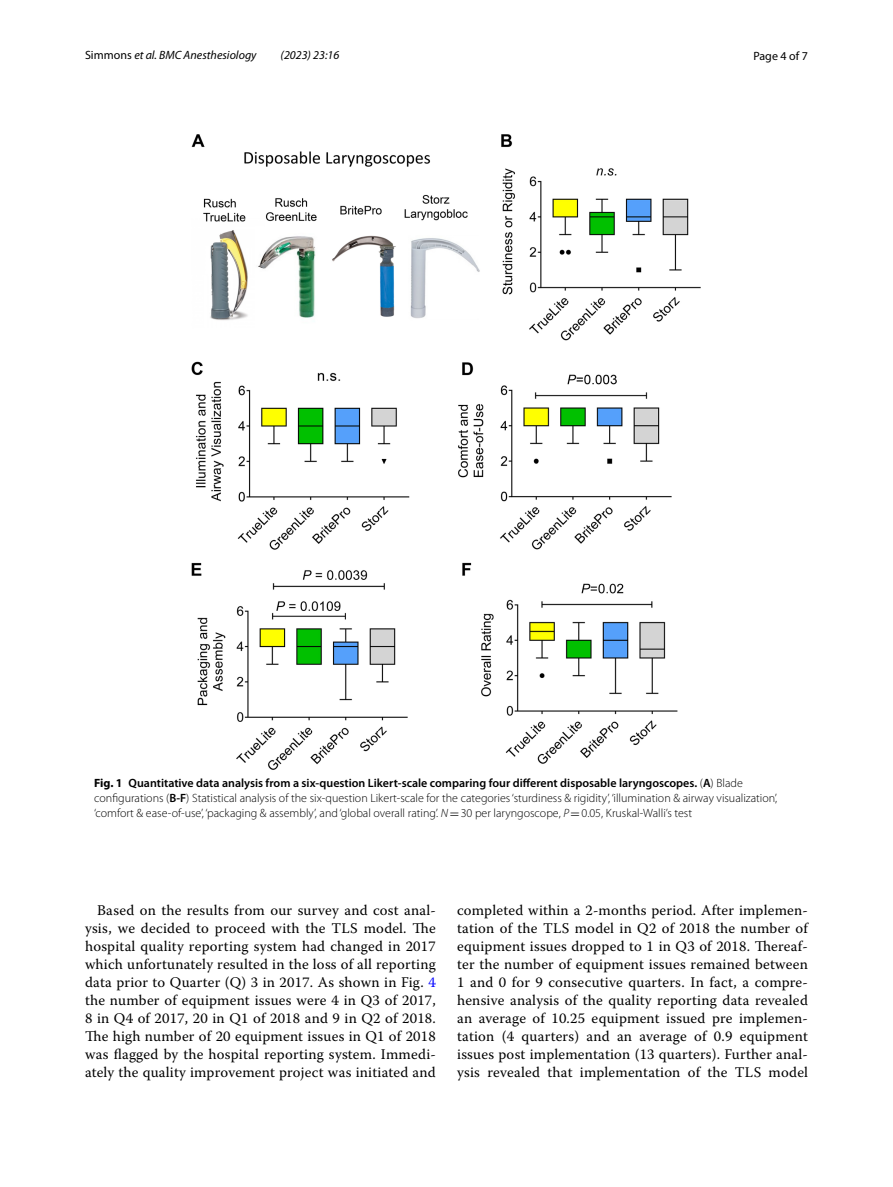
<style>
.page{position:relative;width:893px;height:1187px;background:#fff}
.page>*{position:absolute;margin:0;border:0;box-sizing:border-box;transform-origin:0 0}
.t1{font:14.7px/18px "Warnock Pro";letter-spacing:.015em;color:#000;text-align:justify}
.t2{font:300 12px/15px "Myriad Pro";color:#000}
.t3{font:italic 12px "Myriad Pro";color:#000}
.t4{font:12px "Myriad Pro";color:#000}
.s1{font-style:normal}
.s2{font-weight:700}
.s3{font-weight:600}
.s4{font-style:italic}
.s5{font-family:"MTSY";font-weight:400}
.s6{color:#00f}
</style>
<div class="page">
<img style="left:191px;top:134px;width:510px;height:636px">
<p class="t3" style="left:85px;top:48px;width:173px"><span class="s1">Simmons</span> et al. BMC Anesthesiology</p>
<p class="t3" style="left:281px;top:48px;width:60px">(2023) 23:16</p>
<p class="t4" style="left:753px;top:48px;width:56px">Page 4 of 7</p>
<p class="t2" style="left:94px;top:775px;width:685px"><span class="s2">Fig. 1</span> <span class="s3">Quantitative data analysis from a six-question Likert-scale comparing four different disposable laryngoscopes.</span> (<span class="s3">A</span>) Blade configurations (<span class="s3">B-F</span>) Statistical analysis of the six-question Likert-scale for the categories ‘sturdiness &amp; rigidity’, ‘illumination &amp; airway visualization’, ‘comfort &amp; ease-of-use’, ‘packaging &amp; assembly’, and ‘global overall rating’. <span class="s4">N</span><span class="s5">=</span>30 per laryngoscope, <span class="s4">P</span><span class="s5">=</span>0.05, Kruskal-Walli’s test</p>
<p class="t1" style="left:85px;top:901px;width:352px;text-indent:12px">Based on the results from our survey and cost anal&shy;ysis, we decided to proceed with the TLS model. The hospital quality reporting system had changed in 2017 which unfortunately resulted in the loss of all reporting data prior to Quarter (Q) 3 in 2017. As shown in Fig. <span class="s6">4 </span>the number of equipment issues were 4 in Q3 of 2017, 8 in Q4 of 2017, 20 in Q1 of 2018 and 9 in Q2 of 2018.<br>The high number of 20 equipment issues in Q1 of 2018 was flagged by the hospital reporting system. Immedi&shy;ately the quality improvement project was initiated and</p>
<p class="t1" style="left:457px;top:901px;width:352px">completed within a 2-months period. After implemen&shy;tation of the TLS model in Q2 of 2018 the number of equipment issues dropped to 1 in Q3 of 2018. Thereaf&shy;ter the number of equipment issues remained between 1 and 0 for 9 consecutive quarters. In fact, a compre&shy;hensive analysis of the quality reporting data revealed an average of 10.25 equipment issued pre implemen&shy;tation (4 quarters) and an average of 0.9 equipment issues post implementation (13 quarters). Further anal&shy;ysis revealed that implementation of the TLS model</p>
</div>
